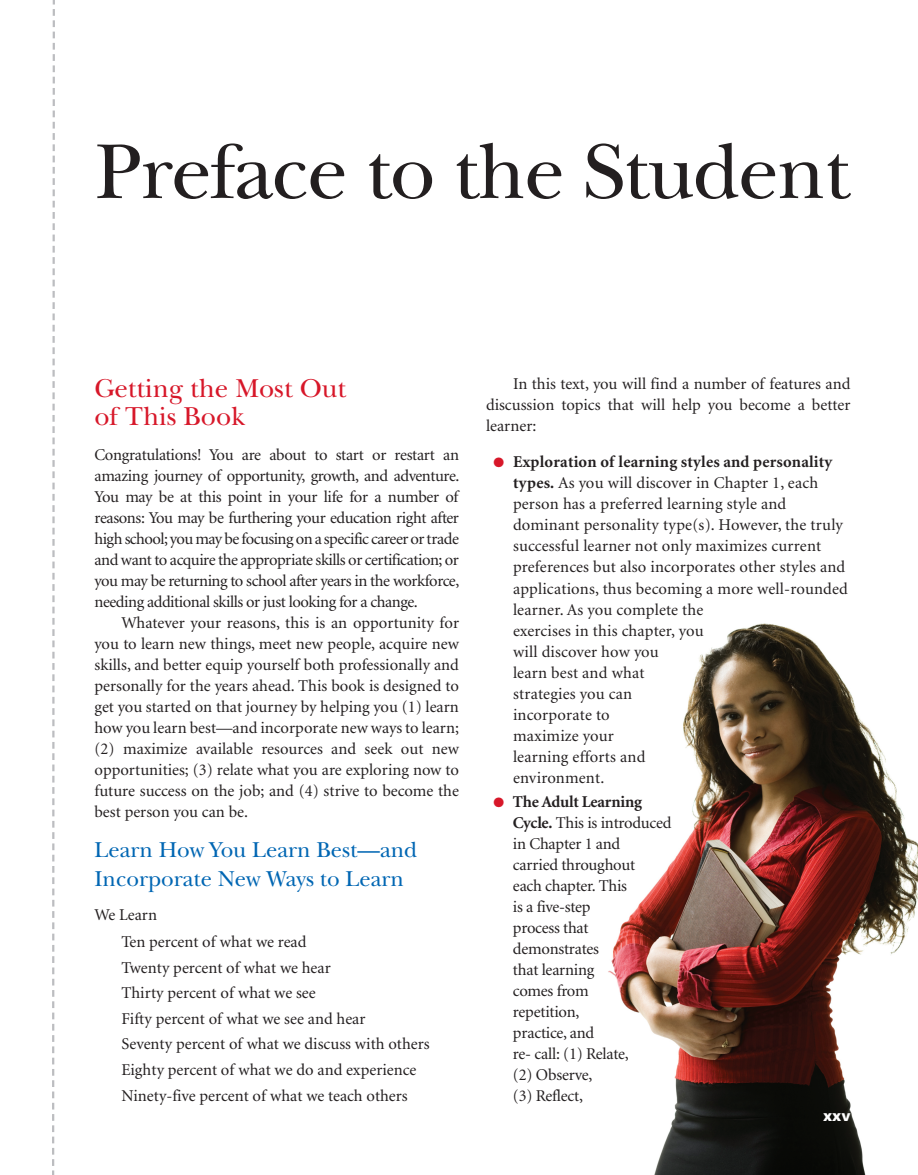
<style>
.page{position:relative;width:918px;height:1175px;background:#fff}
.page>*{position:absolute;margin:0;border:0;box-sizing:border-box;transform-origin:0 0}
.t1{font:81px "New Baskerville";letter-spacing:-.02em;color:#231f20}
.t2{font:27px/28.5px "New Baskerville";color:#d71729}
.t3{font:22.5px/28.5px "New Baskerville";color:#0166b3}
.t4{font:16.5px/21px "Minion";color:#231f20}
.t5{font:900 15px "Frutiger";color:#fff}
.s1{color:#d71729}
.s2{font-weight:700}
</style>
<div class="page">
<svg style="left:52px;top:0;width:3px;height:1175px"></svg>
<img style="left:608px;top:623px;width:310px;height:552px">
<h1 class="t1" style="left:95px;top:143px;width:756px">Preface to the Student</h1>
<h2 class="t2" style="left:94px;top:377px;width:253px">Getting the Most Out of This Book</h2>
<p class="t4" style="left:94px;top:445px;width:366px;text-align:justify">Congratulations! You are about to start or restart an amazing journey of opportunity, growth, and adventure.<br>You may be at this point in your life for a number of reasons: You may be furthering your education right after high school; you may be focusing on a specific career or trade and want to acquire the appropriate skills or certification; or you may be returning to school after years in the workforce, needing additional skills or just looking for a change.</p>
<p class="t4" style="left:94px;top:613px;width:366px;text-align:justify;text-indent:27px">Whatever your reasons, this is an opportunity for you to learn new things, meet new people, acquire new skills, and better equip yourself both professionally and personally for the years ahead. This book is designed to get you started on that journey by helping you (1) learn how you learn best—and incorporate new ways to learn; (2) maximize available resources and seek out new opportunities; (3) relate what you are exploring now to future success on the job; and (4) strive to become the best person you can be.</p>
<h3 class="t3" style="left:94px;top:838px;width:324px">Learn How You Learn Best—and<br>Incorporate New Ways to Learn</h3>
<p class="t4" style="left:122px;top:903px;width:187px;line-height:27px;text-indent:-27px">We Learn<br>Ten percent of what we read</p>
<p class="t4" style="left:122px;top:956px;width:310px;line-height:25.5px">Twenty percent of what we hear<br>Thirty percent of what we see<br>Fifty percent of what we see and hear<br>Seventy percent of what we discuss with others Eighty percent of what we do and experience Ninety-five percent of what we teach others</p>
<p class="t4" style="left:486px;top:375px;width:366px;text-align:justify;text-indent:27px">In this text, you will find a number of features and discussion topics that will help you become a better learner:</p>
<p class="t4" style="left:513px;top:453px;width:336px;text-indent:-20px"><span class="s1">●</span> <span class="s2">Exploration of learning styles and personality types.</span> As you will discover in Chapter 1, each person has a preferred learning style and dominant personality type(s). However, the truly successful learner not only maximizes current preferences but also incorporates other styles and applications, thus becoming a more well-rounded learner. As you complete the<br>exercises in this chapter, you<br>will discover how you<br>learn best and what<br>strategies you can<br>incorporate to<br>maximize your<br>learning efforts and<br>environment.</p>
<p class="t4" style="left:513px;top:793px;width:160px;text-indent:-19px"><span class="s1">●</span> <span class="s2">The Adult Learning<br>Cycle.</span> This is introduced in Chapter 1 and<br>carried throughout<br>each chapter. This<br>is a five-step<br>process that demonstrates<br>that learning<br>comes from<br>repetition,<br>practice, and<br>re- call: (1) Relate,<br>(2) Observe,<br>(3) Reflect,</p>
<p class="t5" style="left:823px;top:1110px;width:29px">xxv</p>
</div>
